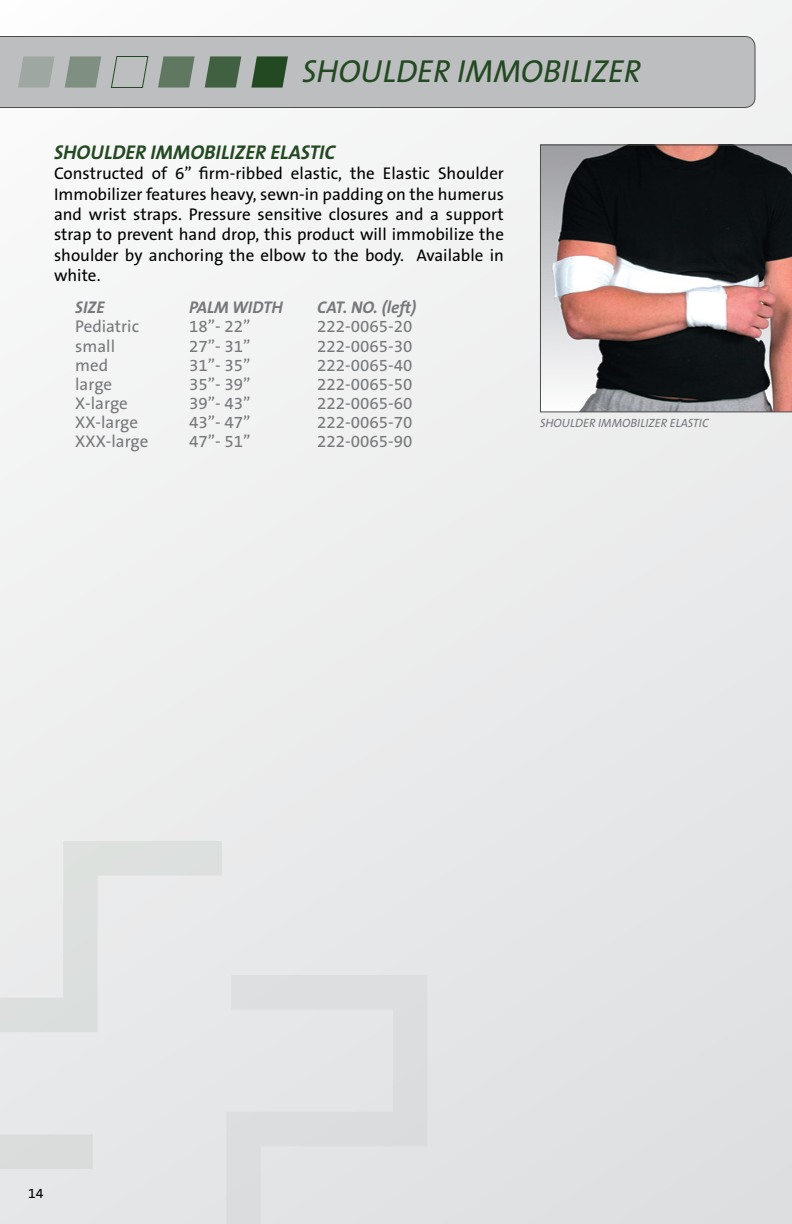
<style>
.page{position:relative;width:792px;height:1224px;background:#eceded}
.page>*{position:absolute;margin:0;border:0;box-sizing:border-box;transform-origin:0 0}
.t1{font:italic 32px "The Sans B5 Plain";color:#234922}
.t2{font:italic 700 20px "The Sans B7";color:#234922}
.t3{font:17px/20.4px "The Sans B5 Plain";color:#000;text-align:justify}
.t4{font:17px "The Sans B5 Plain";color:#77787b}
.t5{font:italic 700 17px "The Sans B7";color:#77787b}
.t6{font:14px "The Sans B5 Plain";color:#000}
.t7{font:italic 12px "The Sans B5 Plain";color:#77787b}
</style>
<div class="page">
<svg style="left:0;top:841px;width:222px;height:328px"></svg>
<svg style="left:102px;top:975px;width:325px;height:249px"></svg>
<div style="left:0;top:36px;width:755px;height:72px;background:#bcbec0"></div>
<svg style="left:251px;top:56px;width:37px;height:32px"></svg>
<svg style="left:205px;top:56px;width:36px;height:32px"></svg>
<svg style="left:158px;top:56px;width:37px;height:32px"></svg>
<svg style="left:110px;top:56px;width:39px;height:32px"></svg>
<svg style="left:65px;top:56px;width:36px;height:32px"></svg>
<svg style="left:18px;top:56px;width:37px;height:32px"></svg>
<svg style="left:540px;top:144px;width:252px;height:268px;background:#665a5a"></svg>
<h1 class="t1" style="left:302px;top:54px;width:341px">SHOULDER IMMOBILIZER</h1>
<p class="t2" style="left:54px;top:141px;width:283px">SHOULDER IMMOBILIZER ELASTIC</p>
<p class="t3" style="left:54px;top:164px;width:452px">Constructed of 6” firm-ribbed elastic, the Elastic Shoulder Immobilizer features heavy, sewn-in padding on the humerus and wrist straps. Pressure sensitive closures and a support strap to prevent hand drop, this product will immobilize the shoulder by anchoring the elbow to the body. Available in white.</p>
<p class="t5" style="left:75px;top:298px;width:31px">SIZE</p>
<p class="t5" style="left:189px;top:298px;width:95px">PALM WIDTH</p>
<p class="t5" style="left:317px;top:298px;width:101px">CAT. NO. (left)</p>
<p class="t4" style="left:75px;top:317px;width:65px">Pediatric</p>
<p class="t4" style="left:189px;top:317px;width:63px">18”- 22”</p>
<p class="t4" style="left:317px;top:317px;width:97px">222-0065-20</p>
<p class="t4" style="left:75px;top:337px;width:41px">small</p>
<p class="t4" style="left:189px;top:337px;width:63px">27”- 31”</p>
<p class="t4" style="left:317px;top:337px;width:97px">222-0065-30</p>
<p class="t4" style="left:75px;top:356px;width:35px">med</p>
<p class="t4" style="left:189px;top:356px;width:63px">31”- 35”</p>
<p class="t4" style="left:317px;top:356px;width:97px">222-0065-40</p>
<p class="t4" style="left:75px;top:375px;width:38px">large</p>
<p class="t4" style="left:189px;top:375px;width:63px">35”- 39”</p>
<p class="t4" style="left:317px;top:375px;width:97px">222-0065-50</p>
<p class="t4" style="left:75px;top:394px;width:54px">X-large</p>
<p class="t4" style="left:189px;top:394px;width:63px">39”- 43”</p>
<p class="t4" style="left:317px;top:394px;width:97px">222-0065-60</p>
<p class="t4" style="left:75px;top:413px;width:64px">XX-large</p>
<p class="t4" style="left:189px;top:413px;width:63px">43”- 47”</p>
<p class="t4" style="left:317px;top:413px;width:97px">222-0065-70</p>
<p class="t4" style="left:75px;top:432px;width:75px">XXX-large</p>
<p class="t4" style="left:189px;top:432px;width:63px">47”- 51”</p>
<p class="t4" style="left:317px;top:432px;width:97px">222-0065-90</p>
<p class="t7" style="left:540px;top:416px;width:170px">SHOULDER IMMOBILIZER ELASTIC</p>
<p class="t6" style="left:28px;top:1186px;width:17px">14</p>
</div>
